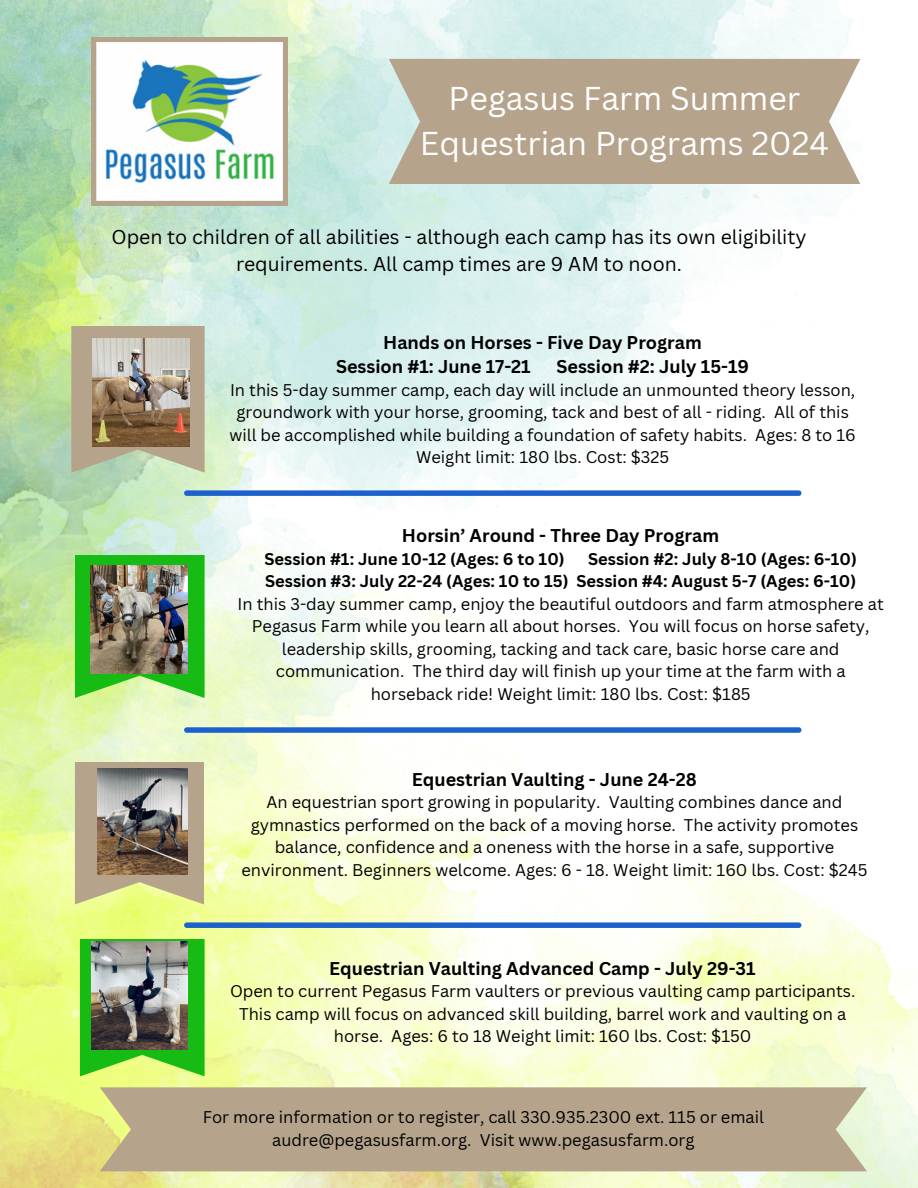
<style>
.page{position:relative;width:918px;height:1188px;background:#fff}
.page>*{position:absolute;margin:0;border:0;box-sizing:border-box;transform-origin:0 0}
.t1{font:32.1px/44.2px "Canva Sans";color:#fff;text-align:center}
.t2{font:19.5px/27px "Canva Sans";color:#000;text-align:center}
.t3{font:700 18px "Canva Sans";color:#000}
.t4{font:16.5px/22.5px "Canva Sans";color:#000;text-align:center}
.t5{font:700 16.5px/22.5px "Canva Sans";color:#000;text-align:right}
</style>
<div class="page">
<img style="left:0;top:0;width:918px;height:1188px">
<svg style="left:92px;top:38px;width:195px;height:167px"></svg>
<div style="left:389px;top:59px;width:471px;height:125px;background:#b5a38b"></div>
<svg style="left:75px;top:555px;width:130px;height:143px;background:#3fc433"></svg>
<svg style="left:71px;top:326px;width:134px;height:146px;background:#b6ad93"></svg>
<img style="left:93px;top:339px;width:97px;height:108px">
<svg style="left:75px;top:762px;width:129px;height:142px;background:#bbaf89"></svg>
<svg style="left:80px;top:939px;width:125px;height:137px;background:#45c52e"></svg>
<img style="left:92px;top:942px;width:95px;height:108px">
<div style="left:100px;top:1087px;width:767px;height:84px;background:#b5a38b"></div>
<div style="left:184px;top:490px;width:617px;height:6px;background:#1d61cc;border-radius:3px"></div>
<div style="left:184px;top:727px;width:617px;height:6px;background:#1d61cc;border-radius:3px"></div>
<div style="left:184px;top:922px;width:617px;height:6px;background:#1d61cc;border-radius:3px"></div>
<img style="left:97px;top:769px;width:90px;height:105px">
<img style="left:91px;top:565px;width:96px;height:108px">
<p class="t1" style="left:420px;top:76px;width:410px">Pegasus Farm Summer<br>Equestrian Programs 2024</p>
<p class="t2" style="left:111px;top:223px;width:697px">Open to children of all abilities - although each camp has its own eligibility requirements. All camp times are 9 AM to noon.</p>
<p class="t3" style="left:383px;top:329px;width:320px">Hands on Horses - Five Day Program</p>
<p class="t3" style="left:336px;top:354px;width:196px">Session #1: June 17-21</p>
<p class="t3" style="left:556px;top:354px;width:194px">Session #2: July 15-19</p>
<p class="t4" style="left:230px;top:378px;width:628px">In this 5-day summer camp, each day will include an unmounted theory lesson, groundwork with your horse, grooming, tack and best of all - riding. All of this will be accomplished while building a foundation of safety habits. Ages: 8 to 16<br>Weight limit: 180 lbs. Cost: $325</p>
<h1 class="t3" style="left:402px;top:523px;width:319px">Horsin’ Around - Three Day Program</h1>
<h2 class="t5" style="left:264px;top:547px;width:302px">Session #1: June 10-12 (Ages: 6 to 10)</h2>
<h2 class="t5" style="left:265px;top:547px;width:593px">Session #2: July 8-10 (Ages: 6-10)<br>Session #3: July 22-24 (Ages: 10 to 15) Session #4: August 5-7 (Ages: 6-10)</h2>
<p class="t4" style="left:238px;top:592px;width:648px">In this 3-day summer camp, enjoy the beautiful outdoors and farm atmosphere at Pegasus Farm while you learn all about horses. You will focus on horse safety, leadership skills, grooming, tacking and tack care, basic horse care and communication. The third day will finish up your time at the farm with a horseback ride! Weight limit: 180 lbs. Cost: $185</p>
<p class="t3" style="left:412px;top:767px;width:287px">Equestrian Vaulting - June 24-28</p>
<p class="t4" style="left:241px;top:791px;width:628px">An equestrian sport growing in popularity. Vaulting combines dance and gymnastics performed on the back of a moving horse. The activity promotes balance, confidence and a oneness with the horse in a safe, supportive environment. Beginners welcome. Ages: 6 - 18. Weight limit: 160 lbs. Cost: $245</p>
<p class="t3" style="left:329px;top:955px;width:428px">Equestrian Vaulting Advanced Camp - July 29-31</p>
<p class="t4" style="left:230px;top:979px;width:627px">Open to current Pegasus Farm vaulters or previous vaulting camp participants.<br>This camp will focus on advanced skill building, barrel work and vaulting on a horse. Ages: 6 to 18 Weight limit: 160 lbs. Cost: $150</p>
<p class="t4" style="left:203px;top:1106px;width:563px">For more information or to register, call 330.935.2300 ext. 115 or email audre@pegasusfarm.org. Visit www.pegasusfarm.org</p>
</div>
